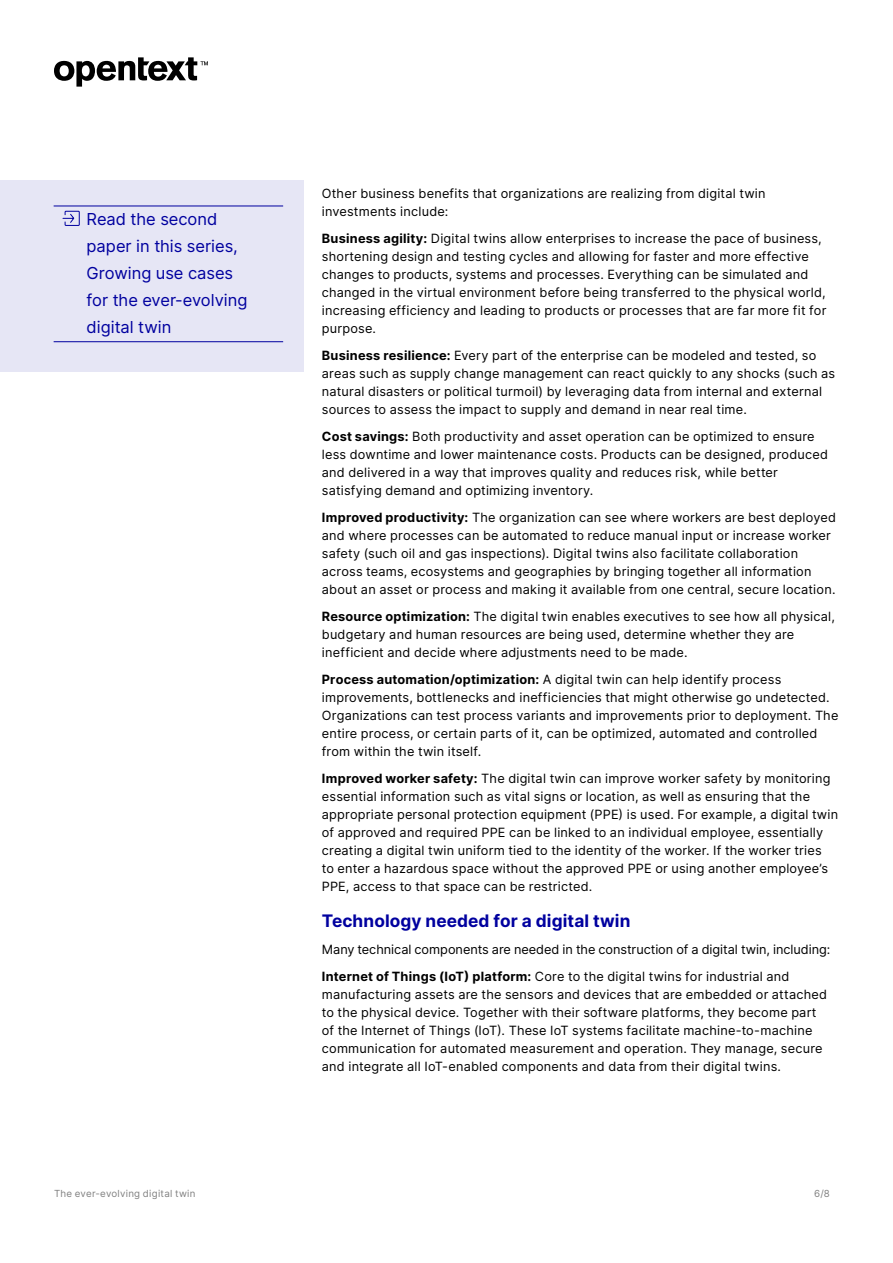
<style>
.page{position:relative;width:893px;height:1263px;background:#fff}
.page>*{position:absolute;margin:0;border:0;box-sizing:border-box;transform-origin:0 0}
.t1{font:700 17.25px "Inter";letter-spacing:.005em;color:#00009f}
.Links_-_last_page{font:16.5px/27px "Inter";letter-spacing:-.005em;color:#00009f}
.Body{font:12.75px/18px "Inter";letter-spacing:.015em;color:#000}
.Body-2{font:12.75px "Inter";letter-spacing:-.005em;color:#000}
.t2{font:9.75px "Inter";letter-spacing:.025em;color:#808080}
.s1{font-weight:700}
</style>
<div class="page">
<svg style="left:54px;top:57px;width:154px;height:30px"></svg>
<div style="left:0;top:180px;width:303px;height:191px;background:#e6e6f5"></div>
<svg style="left:62px;top:210px;width:18px;height:16px"></svg>
<hr style="left:54px;top:206px;width:229px;height:1px;background:#00009f">
<hr style="left:54px;top:341px;width:229px;height:1px;background:#00009f">
<p class="Links_-_last_page" style="left:87px;top:205px;width:162px">Read the second paper in this series,<br>Growing use cases for the ever-evolving digital twin</p>
<p class="Body" style="left:322px;top:184px;width:445px">Other business benefits that organizations are realizing from digital twin investments include:</p>
<p class="Body" style="left:322px;top:229px;width:506px"><span class="s1">Business agility:</span> Digital twins allow enterprises to increase the pace of business, shortening design and testing cycles and allowing for faster and more effective changes to products, systems and processes. Everything can be simulated and changed in the virtual environment before being transferred to the physical world, increasing efficiency and leading to products or processes that are far more fit for purpose.</p>
<p class="Body" style="left:322px;top:346px;width:515px"><span class="s1">Business resilience:</span> Every part of the enterprise can be modeled and tested, so areas such as supply change management can react quickly to any shocks (such as natural disasters or political turmoil) by leveraging data from internal and external sources to assess the impact to supply and demand in near real time.</p>
<p class="Body" style="left:322px;top:427px;width:508px"><span class="s1">Cost savings:</span> Both productivity and asset operation can be optimized to ensure less downtime and lower maintenance costs. Products can be designed, produced and delivered in a way that improves quality and reduces risk, while better satisfying demand and optimizing inventory.</p>
<p class="Body" style="left:322px;top:508px;width:516px"><span class="s1">Improved productivity:</span> The organization can see where workers are best deployed and where processes can be automated to reduce manual input or increase worker safety (such oil and gas inspections). Digital twins also facilitate collaboration across teams, ecosystems and geographies by bringing together all information about an asset or process and making it available from one central, secure location.</p>
<p class="Body" style="left:322px;top:607px;width:515px"><span class="s1">Resource optimization:</span> The digital twin enables executives to see how all physical, budgetary and human resources are being used, determine whether they are inefficient and decide where adjustments need to be made.</p>
<p class="Body" style="left:322px;top:670px;width:518px"><span class="s1">Process automation/optimization:</span> A digital twin can help identify process improvements, bottlenecks and inefficiencies that might otherwise go undetected.<br>Organizations can test process variants and improvements prior to deployment. The entire process, or certain parts of it, can be optimized, automated and controlled from within the twin itself.</p>
<p class="Body" style="left:322px;top:769px;width:518px"><span class="s1">Improved worker safety:</span> The digital twin can improve worker safety by monitoring essential information such as vital signs or location, as well as ensuring that the appropriate personal protection equipment (PPE) is used. For example, a digital twin of approved and required PPE can be linked to an individual employee, essentially creating a digital twin uniform tied to the identity of the worker. If the worker tries<br>to enter a hazardous space without the approved PPE or using another employee’s PPE, access to that space can be restricted.</p>
<h3 class="t1" style="left:322px;top:908px;width:310px">Technology needed for a digital twin</h3>
<p class="Body-2" style="left:322px;top:940px;width:510px">Many technical components are needed in the construction of a digital twin, including:</p>
<p class="Body" style="left:322px;top:967px;width:507px"><span class="s1">Internet of Things (IoT) platform:</span> Core to the digital twins for industrial and manufacturing assets are the sensors and devices that are embedded or attached to the physical device. Together with their software platforms, they become part of the Internet of Things (IoT). These IoT systems facilitate machine-to-machine communication for automated measurement and operation. They manage, secure and integrate all IoT-enabled components and data from their digital twins.</p>
<p class="t2" style="left:54px;top:1186px;width:143px">The ever-evolving digital twin</p>
<p class="t2" style="left:814px;top:1186px;width:17px">6/8</p>
</div>
